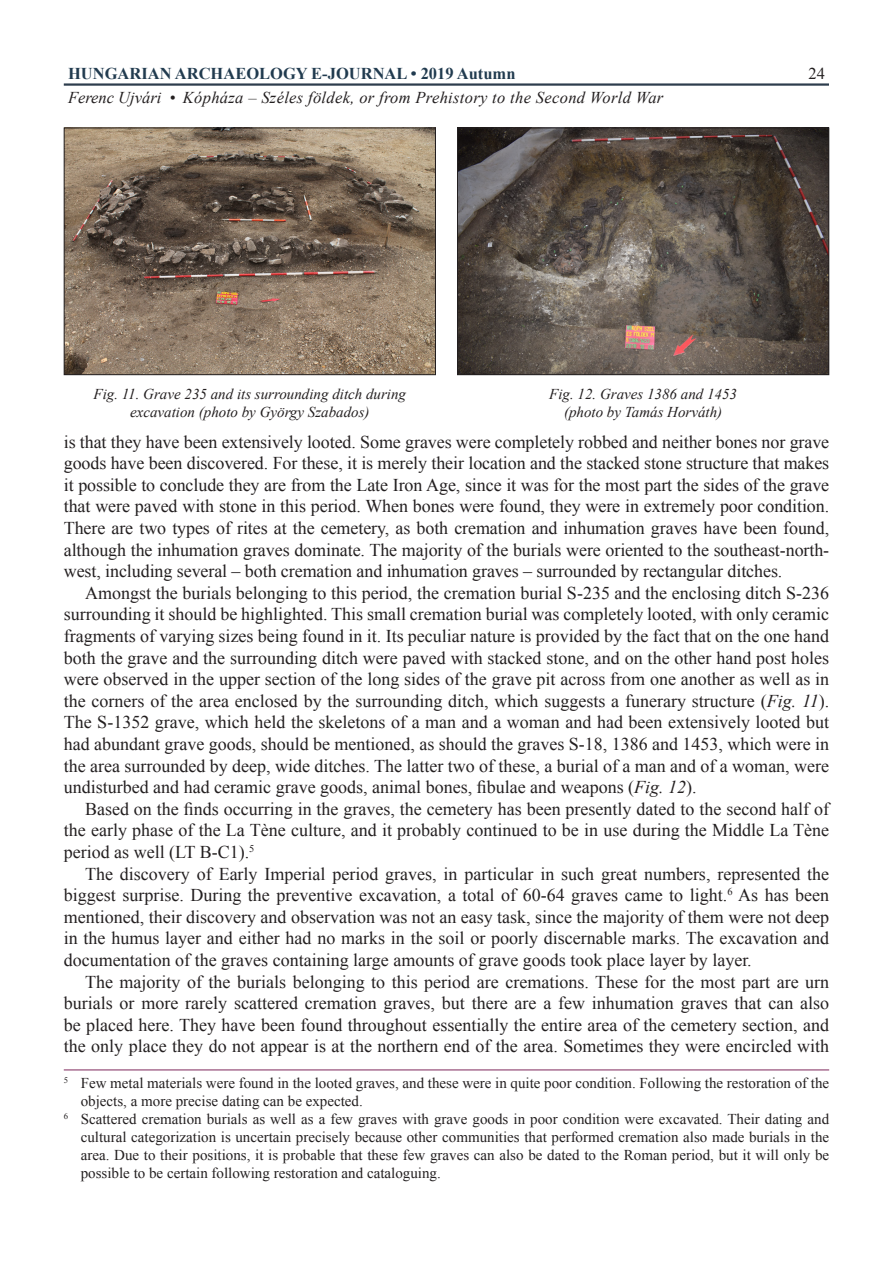
<style>
.page{position:relative;width:893px;height:1263px;background:#fff}
.page>*{position:absolute;margin:0;border:0;box-sizing:border-box;transform-origin:0 0}
.cikk_szoveg_print{font:18px/21.6px "Times New Roman";color:#231f20;text-align:justify}
.t1{font:italic 16.5px "Times New Roman";letter-spacing:.02em;color:#231f20}
.t2{font:700 16.5px "Times New Roman";color:#213b4f}
.t3{font:16.5px "Times New Roman";color:#231f20}
.labjegyzet{font:15px/18px "Times New Roman";color:#231f20}
.kepala{font:italic 15px/18px "Times New Roman";color:#231f20;text-align:center}
.s1{font-style:italic}
</style>
<div class="page">
<hr style="left:64px;top:83px;width:765px;height:3px;background:#2d3d4d">
<hr style="left:64px;top:1069px;width:765px;height:1px;background:#8c3f6d">
<img style="left:66px;top:130px;width:368px;height:243px">
<div style="left:64px;top:128px;width:372px;height:247px;border:1px solid #231f20"></div>
<img style="left:459px;top:130px;width:368px;height:243px">
<div style="left:457px;top:128px;width:372px;height:247px;border:1px solid #231f20"></div>
<p class="t2" style="left:68px;top:62px;width:449px">HUNGARIAN ARCHAEOLOGY E-JOURNAL • 2019 Autumn</p>
<p class="t3" style="left:808px;top:62px;width:18px">24</p>
<p class="t1" style="left:68px;top:87px;width:597px">Ferenc Ujvári • Kópháza – Széles földek, or from Prehistory to the Second World War</p>
<p class="kepala" style="left:94px;top:385px;width:314px">Fig. 11. Grave 235 and its surrounding ditch during excavation (photo by György Szabados)</p>
<p class="kepala" style="left:549px;top:385px;width:189px">Fig. 12. Graves 1386 and 1453 (photo by Tamás Horváth)</p>
<p class="cikk_szoveg_print" style="left:64px;top:430px;width:767px">is that they have been extensively looted. Some graves were completely robbed and neither bones nor grave goods have been discovered. For these, it is merely their location and the stacked stone structure that makes it possible to conclude they are from the Late Iron Age, since it was for the most part the sides of the grave that were paved with stone in this period. When bones were found, they were in extremely poor condition.<br>There are two types of rites at the cemetery, as both cremation and inhumation graves have been found, although the inhumation graves dominate. The majority of the burials were oriented to the southeast-north&shy;west, including several – both cremation and inhumation graves – surrounded by rectangular ditches.</p>
<p class="cikk_szoveg_print" style="left:64px;top:582px;width:767px;text-indent:21px">Amongst the burials belonging to this period, the cremation burial S-235 and the enclosing ditch S-236 surrounding it should be highlighted. This small cremation burial was completely looted, with only ceramic fragments of varying sizes being found in it. Its peculiar nature is provided by the fact that on the one hand both the grave and the surrounding ditch were paved with stacked stone, and on the other hand post holes were observed in the upper section of the long sides of the grave pit across from one another as well as in the corners of the area enclosed by the surrounding ditch, which suggests a funerary structure (<span class="s1">Fig. 11</span>).<br>The S-1352 grave, which held the skeletons of a man and a woman and had been extensively looted but had abundant grave goods, should be mentioned, as should the graves S-18, 1386 and 1453, which were in the area surrounded by deep, wide ditches. The latter two of these, a burial of a man and of a woman, were undisturbed and had ceramic grave goods, animal bones, fibulae and weapons (<span class="s1">Fig. 12</span>).</p>
<p class="cikk_szoveg_print" style="left:64px;top:798px;width:767px;text-indent:21px">Based on the finds occurring in the graves, the cemetery has been presently dated to the second half of the early phase of the La Tène culture, and it probably continued to be in use during the Middle La Tène period as well (LT B-C1).<sup>5</sup></p>
<p class="cikk_szoveg_print" style="left:64px;top:862px;width:767px;text-indent:21px">The discovery of Early Imperial period graves, in particular in such great numbers, represented the biggest surprise. During the preventive excavation, a total of 60-64 graves came to light.<sup>6</sup> As has been mentioned, their discovery and observation was not an easy task, since the majority of them were not deep in the humus layer and either had no marks in the soil or poorly discernable marks. The excavation and documentation of the graves containing large amounts of grave goods took place layer by layer.</p>
<p class="cikk_szoveg_print" style="left:64px;top:970px;width:767px;text-indent:21px">The majority of the burials belonging to this period are cremations. These for the most part are urn burials or more rarely scattered cremation graves, but there are a few inhumation graves that can also be placed here. They have been found throughout essentially the entire area of the cemetery section, and the only place they do not appear is at the northern end of the area. Sometimes they were encircled with</p>
<p class="labjegyzet" style="left:81px;top:1074px;width:750px;text-indent:-17px"><sup>5</sup> Few metal materials were found in the looted graves, and these were in quite poor condition. Following the restoration of the objects, a more precise dating can be expected.</p>
<p class="labjegyzet" style="left:81px;top:1110px;width:750px;text-align:justify;text-indent:-17px"><sup>6</sup> Scattered cremation burials as well as a few graves with grave goods in poor condition were excavated. Their dating and cultural categorization is uncertain precisely because other communities that performed cremation also made burials in the area. Due to their positions, it is probable that these few graves can also be dated to the Roman period, but it will only be possible to be certain following restoration and cataloguing.</p>
</div>
